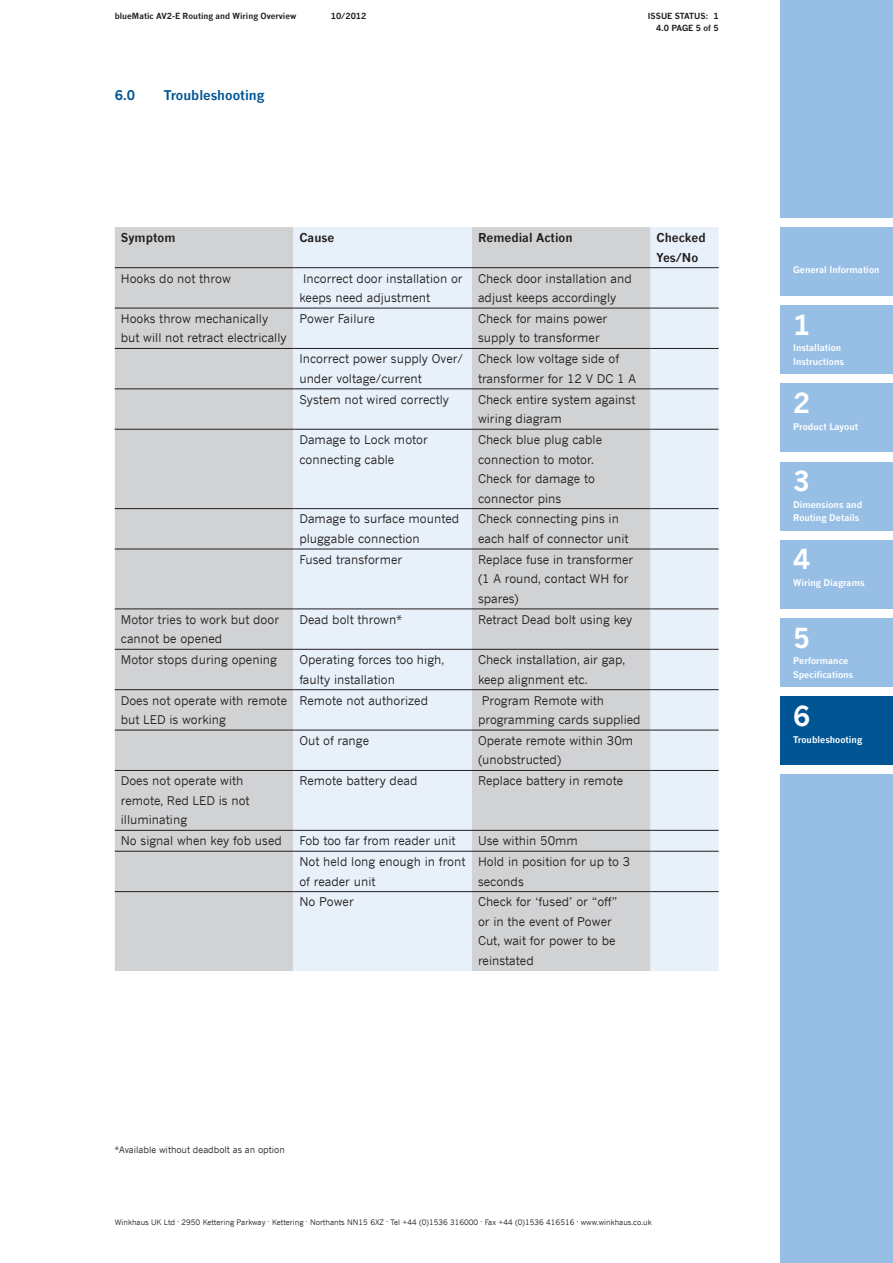
<style>
.page{position:relative;width:893px;height:1263px;background:#fff}
.page>*{position:absolute;margin:0;border:0;box-sizing:border-box;transform-origin:0 0}
.t1{font:700 27px "News Gothic";color:#fff}
.t2{font:700 13.2px "News Gothic";color:#005595}
.t3{font:12px/19.5px "News Gothic";color:#231f20}
.t4{font:700 12px/19.5px "News Gothic";color:#231f20}
.t5{font:700 9px/13.5px "News Gothic";color:#fff}
.t6{font:9px "News Gothic";color:#231f20}
.t7{font:700 8.25px/12px "News Gothic";color:#231f20;text-align:right}
.t8{font:7.5px "News Gothic";color:#231f20}
</style>
<div class="page">
<div style="left:780px;top:0;width:113px;height:217px;background:#97bfe6"></div>
<div style="left:780px;top:227px;width:113px;height:69px;background:#97bfe6"></div>
<div style="left:780px;top:775px;width:113px;height:488px;background:#97bfe6"></div>
<div style="left:780px;top:462px;width:113px;height:68px;background:#97bfe6"></div>
<div style="left:780px;top:540px;width:113px;height:68px;background:#97bfe6"></div>
<div style="left:780px;top:618px;width:113px;height:69px;background:#97bfe6"></div>
<div style="left:780px;top:384px;width:113px;height:68px;background:#97bfe6"></div>
<div style="left:780px;top:305px;width:113px;height:69px;background:#97bfe6"></div>
<div style="left:780px;top:696px;width:113px;height:69px;background:#005595"></div>
<div style="left:115px;top:227px;width:178px;height:744px;background:#d1d2d4"></div>
<svg style="left:293px;top:227px;width:426px;height:744px;background:#dde2e8"></svg>
<hr style="left:115px;top:267px;width:178px;height:1px;background:#231f20">
<hr style="left:293px;top:267px;width:179px;height:1px;background:#231f20">
<hr style="left:472px;top:267px;width:179px;height:1px;background:#231f20">
<hr style="left:651px;top:267px;width:68px;height:1px;background:#231f20">
<hr style="left:115px;top:308px;width:178px;height:1px;background:#231f20">
<hr style="left:293px;top:308px;width:179px;height:1px;background:#231f20">
<hr style="left:472px;top:308px;width:179px;height:1px;background:#231f20">
<hr style="left:651px;top:308px;width:68px;height:1px;background:#231f20">
<hr style="left:115px;top:348px;width:178px;height:1px;background:#231f20">
<hr style="left:293px;top:348px;width:179px;height:1px;background:#231f20">
<hr style="left:472px;top:348px;width:179px;height:1px;background:#231f20">
<hr style="left:651px;top:348px;width:68px;height:1px;background:#231f20">
<hr style="left:115px;top:389px;width:178px;height:1px;background:#231f20">
<hr style="left:293px;top:389px;width:179px;height:1px;background:#231f20">
<hr style="left:472px;top:389px;width:179px;height:1px;background:#231f20">
<hr style="left:651px;top:389px;width:68px;height:1px;background:#231f20">
<hr style="left:115px;top:429px;width:178px;height:1px;background:#231f20">
<hr style="left:293px;top:429px;width:179px;height:1px;background:#231f20">
<hr style="left:472px;top:429px;width:179px;height:1px;background:#231f20">
<hr style="left:651px;top:429px;width:68px;height:1px;background:#231f20">
<hr style="left:115px;top:508px;width:178px;height:1px;background:#231f20">
<hr style="left:293px;top:508px;width:179px;height:1px;background:#231f20">
<hr style="left:472px;top:508px;width:179px;height:1px;background:#231f20">
<hr style="left:651px;top:508px;width:68px;height:1px;background:#231f20">
<hr style="left:115px;top:549px;width:178px;height:1px;background:#231f20">
<hr style="left:293px;top:549px;width:179px;height:1px;background:#231f20">
<hr style="left:472px;top:549px;width:179px;height:1px;background:#231f20">
<hr style="left:651px;top:549px;width:68px;height:1px;background:#231f20">
<hr style="left:115px;top:609px;width:178px;height:1px;background:#231f20">
<hr style="left:293px;top:609px;width:179px;height:1px;background:#231f20">
<hr style="left:472px;top:609px;width:179px;height:1px;background:#231f20">
<hr style="left:651px;top:609px;width:68px;height:1px;background:#231f20">
<hr style="left:115px;top:649px;width:178px;height:1px;background:#231f20">
<hr style="left:293px;top:649px;width:179px;height:1px;background:#231f20">
<hr style="left:472px;top:649px;width:179px;height:1px;background:#231f20">
<hr style="left:651px;top:649px;width:68px;height:1px;background:#231f20">
<hr style="left:115px;top:689px;width:178px;height:1px;background:#231f20">
<hr style="left:293px;top:689px;width:179px;height:1px;background:#231f20">
<hr style="left:472px;top:689px;width:179px;height:1px;background:#231f20">
<hr style="left:651px;top:689px;width:68px;height:1px;background:#231f20">
<hr style="left:115px;top:730px;width:178px;height:1px;background:#231f20">
<hr style="left:293px;top:730px;width:179px;height:1px;background:#231f20">
<hr style="left:472px;top:730px;width:179px;height:1px;background:#231f20">
<hr style="left:651px;top:730px;width:68px;height:1px;background:#231f20">
<hr style="left:115px;top:770px;width:178px;height:1px;background:#231f20">
<hr style="left:293px;top:770px;width:179px;height:1px;background:#231f20">
<hr style="left:472px;top:770px;width:179px;height:1px;background:#231f20">
<hr style="left:651px;top:770px;width:68px;height:1px;background:#231f20">
<hr style="left:115px;top:830px;width:178px;height:1px;background:#231f20">
<hr style="left:293px;top:830px;width:179px;height:1px;background:#231f20">
<hr style="left:472px;top:830px;width:179px;height:1px;background:#231f20">
<hr style="left:651px;top:830px;width:68px;height:1px;background:#231f20">
<hr style="left:115px;top:851px;width:178px;height:1px;background:#231f20">
<hr style="left:293px;top:851px;width:179px;height:1px;background:#231f20">
<hr style="left:472px;top:851px;width:179px;height:1px;background:#231f20">
<hr style="left:651px;top:851px;width:68px;height:1px;background:#231f20">
<hr style="left:115px;top:891px;width:178px;height:1px;background:#231f20">
<hr style="left:293px;top:891px;width:179px;height:1px;background:#231f20">
<hr style="left:472px;top:891px;width:179px;height:1px;background:#231f20">
<hr style="left:651px;top:891px;width:68px;height:1px;background:#231f20">
<p class="t7" style="left:115px;top:10px;width:183px">blueMatic AV2-E Routing and Wiring Overview</p>
<p class="t7" style="left:331px;top:10px;width:37px">10/2012</p>
<p class="t7" style="left:648px;top:10px;width:72px">ISSUE STATUS: 1<br>4.0 PAGE 5 of 5</p>
<p class="t2" style="left:115px;top:87px;width:22px">6.0</p>
<p class="t2" style="left:164px;top:87px;width:102px">Troubleshooting</p>
<p class="t4" style="left:121px;top:228px;width:56px">Symptom</p>
<p class="t4" style="left:299px;top:228px;width:36px">Cause</p>
<p class="t4" style="left:478px;top:228px;width:96px">Remedial Action</p>
<p class="t4" style="left:657px;top:228px;width:51px">Checked<br>Yes/No</p>
<p class="t3" style="left:121px;top:268px;width:112px">Hooks do not throw</p>
<p class="t3" style="left:299px;top:268px;width:165px;text-indent:4px">Incorrect door installation or keeps need adjustment</p>
<p class="t3" style="left:478px;top:268px;width:155px">Check door installation and adjust keeps accordingly</p>
<p class="t3" style="left:121px;top:309px;width:167px">Hooks throw mechanically but will not retract electrically</p>
<p class="t3" style="left:299px;top:309px;width:77px">Power Failure</p>
<p class="t3" style="left:478px;top:309px;width:131px">Check for mains power supply to transformer</p>
<p class="t3" style="left:299px;top:349px;width:165px">Incorrect power supply Over/ under voltage/current</p>
<p class="t3" style="left:478px;top:349px;width:160px">Check low voltage side of transformer for 12 V DC 1 A</p>
<p class="t3" style="left:299px;top:389px;width:151px">System not wired correctly</p>
<p class="t3" style="left:478px;top:389px;width:159px">Check entire system against wiring diagram</p>
<p class="t3" style="left:299px;top:430px;width:130px">Damage to Lock motor connecting cable</p>
<p class="t3" style="left:478px;top:430px;width:126px">Check blue plug cable connection to motor.<br>Check for damage to connector pins</p>
<p class="t3" style="left:299px;top:509px;width:161px">Damage to surface mounted pluggable connection</p>
<p class="t3" style="left:478px;top:509px;width:152px">Check connecting pins in each half of connector unit</p>
<p class="t3" style="left:299px;top:549px;width:104px">Fused transformer</p>
<p class="t3" style="left:478px;top:549px;width:157px">Replace fuse in transformer (1 A round, contact WH for spares)</p>
<p class="t3" style="left:121px;top:609px;width:160px">Motor tries to work but door cannot be opened</p>
<p class="t3" style="left:299px;top:609px;width:104px">Dead bolt thrown*</p>
<p class="t3" style="left:478px;top:609px;width:156px">Retract Dead bolt using key</p>
<p class="t3" style="left:121px;top:650px;width:158px">Motor stops during opening</p>
<p class="t3" style="left:299px;top:650px;width:146px">Operating forces too high, faulty installation</p>
<p class="t3" style="left:478px;top:650px;width:149px">Check installation, air gap, keep alignment etc.</p>
<p class="t3" style="left:121px;top:690px;width:168px">Does not operate with remote but LED is working</p>
<p class="t3" style="left:299px;top:690px;width:130px">Remote not authorized</p>
<p class="t3" style="left:478px;top:690px;width:164px;text-indent:4px">Program Remote with programming cards supplied</p>
<p class="t3" style="left:299px;top:731px;width:71px">Out of range</p>
<p class="t3" style="left:478px;top:731px;width:157px">Operate remote within 30m (unobstructed)</p>
<p class="t3" style="left:121px;top:771px;width:130px">Does not operate with remote, Red LED is not illuminating</p>
<p class="t3" style="left:299px;top:771px;width:120px">Remote battery dead</p>
<p class="t3" style="left:478px;top:771px;width:147px">Replace battery in remote</p>
<p class="t3" style="left:121px;top:831px;width:163px">No signal when key fob used</p>
<p class="t3" style="left:299px;top:831px;width:158px">Fob too far from reader unit</p>
<p class="t3" style="left:478px;top:831px;width:101px">Use within 50mm</p>
<p class="t3" style="left:299px;top:852px;width:167px">Not held long enough in front of reader unit</p>
<p class="t3" style="left:478px;top:852px;width:154px">Hold in position for up to 3 seconds</p>
<p class="t3" style="left:299px;top:892px;width:56px">No Power</p>
<p class="t3" style="left:478px;top:892px;width:141px">Check for ‘fused’ or “off” or in the event of Power<br>Cut, wait for power to be reinstated</p>
<p class="t6" style="left:115px;top:1144px;width:171px">*Available without deadbolt as an option</p>
<p class="t8" style="left:115px;top:1217px;width:538px">Winkhaus UK Ltd . 2950 Kettering Parkway . Kettering . Northants NN15 6XZ . Tel +44 (0)1536 316000 . Fax +44 (0)1536 416516 . www.winkhaus.co.uk</p>
<p class="t5" style="left:793px;top:263px;width:88px">General Information</p>
<h1 class="t1" style="left:793px;top:308px;width:19px">1</h1>
<p class="t5" style="left:793px;top:341px;width:52px">Installation<br>Instructions</p>
<h1 class="t1" style="left:793px;top:386px;width:19px">2</h1>
<p class="t5" style="left:793px;top:419px;width:67px">Product Layout</p>
<h1 class="t1" style="left:793px;top:464px;width:19px">3</h1>
<p class="t5" style="left:793px;top:497px;width:71px">Dimensions and<br>Routing Details</p>
<h1 class="t1" style="left:793px;top:542px;width:19px">4</h1>
<p class="t5" style="left:793px;top:576px;width:73px">Wiring Diagrams</p>
<h1 class="t1" style="left:793px;top:621px;width:19px">5</h1>
<p class="t5" style="left:793px;top:654px;width:62px">Performance<br>Specifications</p>
<h1 class="t1" style="left:793px;top:699px;width:19px">6</h1>
<p class="t5" style="left:793px;top:732px;width:71px">Troubleshooting</p>
</div>
